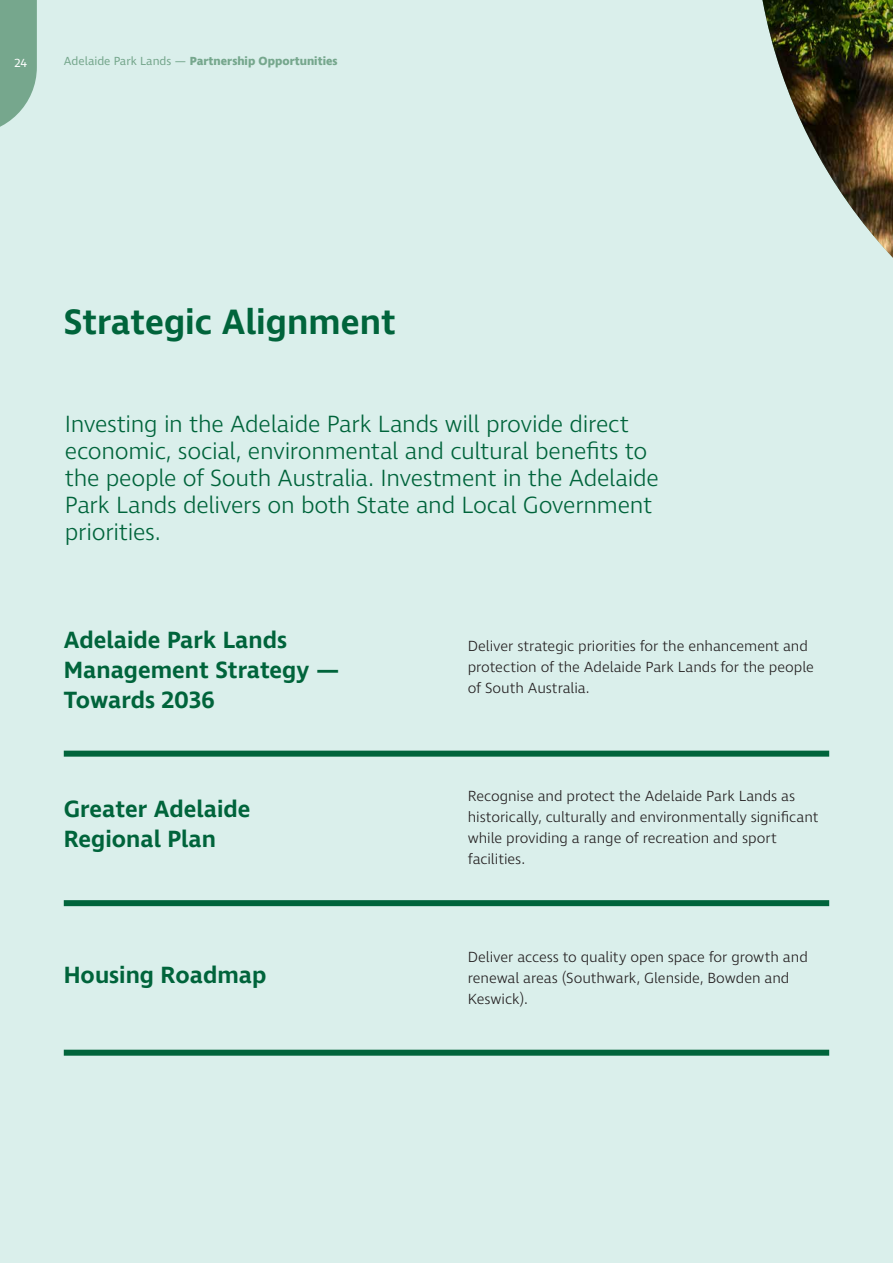
<style>
.page{position:relative;width:893px;height:1263px;background:#daefeb}
.page>*{position:absolute;margin:0;border:0;box-sizing:border-box;transform-origin:0 0}
.SH_B__DOC{font:600 36px "Ingra";color:#00643b}
.Subheading{font:300 24px/27px "Ingra";letter-spacing:-.015em;color:#00643b}
.SH_0__DOC{font:600 24px/30px "Ingra";color:#00643b}
.Subheading-2{font:300 15px/21px "Ingra";letter-spacing:-.005em;color:#231f20}
.t1{font:700 12px "Ingra";color:#76a78d}
.t2{font:12px "Ingra";color:#fff}
.s1{font-weight:400}
</style>
<div class="page">
<div style="left:64px;top:751px;width:765px;height:6px;background:#00643b"></div>
<div style="left:64px;top:900px;width:765px;height:6px;background:#00643b"></div>
<div style="left:64px;top:1050px;width:765px;height:6px;background:#00643b"></div>
<img style="left:762px;top:0;width:131px;height:258px">
<svg style="left:0;top:0;width:37px;height:127px;background:#83b19a"></svg>
<p class="t2" style="left:15px;top:55px;width:14px">24</p>
<p class="t1" style="left:64px;top:54px;width:275px"><span class="s1">Adelaide Park Lands —</span> Partnership Opportunities</p>
<p class="SH_B__DOC" style="left:64px;top:300px;width:334px">Strategic Alignment</p>
<p class="Subheading" style="left:65px;top:411px;width:596px">Investing in the Adelaide Park Lands will provide direct economic, social, environmental and cultural benefits to the people of South Australia. Investment in the Adelaide Park Lands delivers on both State and Local Government priorities.</p>
<p class="SH_0__DOC" style="left:64px;top:626px;width:278px">Adelaide Park Lands<br>Management Strategy —<br>Towards 2036</p>
<p class="SH_0__DOC" style="left:64px;top:795px;width:188px">Greater Adelaide<br>Regional Plan</p>
<p class="SH_0__DOC" style="left:64px;top:961px;width:204px">Housing Roadmap</p>
<p class="Subheading-2" style="left:468px;top:636px;width:348px">Deliver strategic priorities for the enhancement and protection of the Adelaide Park Lands for the people of South Australia.</p>
<p class="Subheading-2" style="left:468px;top:786px;width:352px">Recognise and protect the Adelaide Park Lands as historically, culturally and environmentally significant while providing a range of recreation and sport facilities.</p>
<p class="Subheading-2" style="left:468px;top:947px;width:342px">Deliver access to quality open space for growth and renewal areas (Southwark, Glenside, Bowden and<br>Keswick).</p>
</div>
